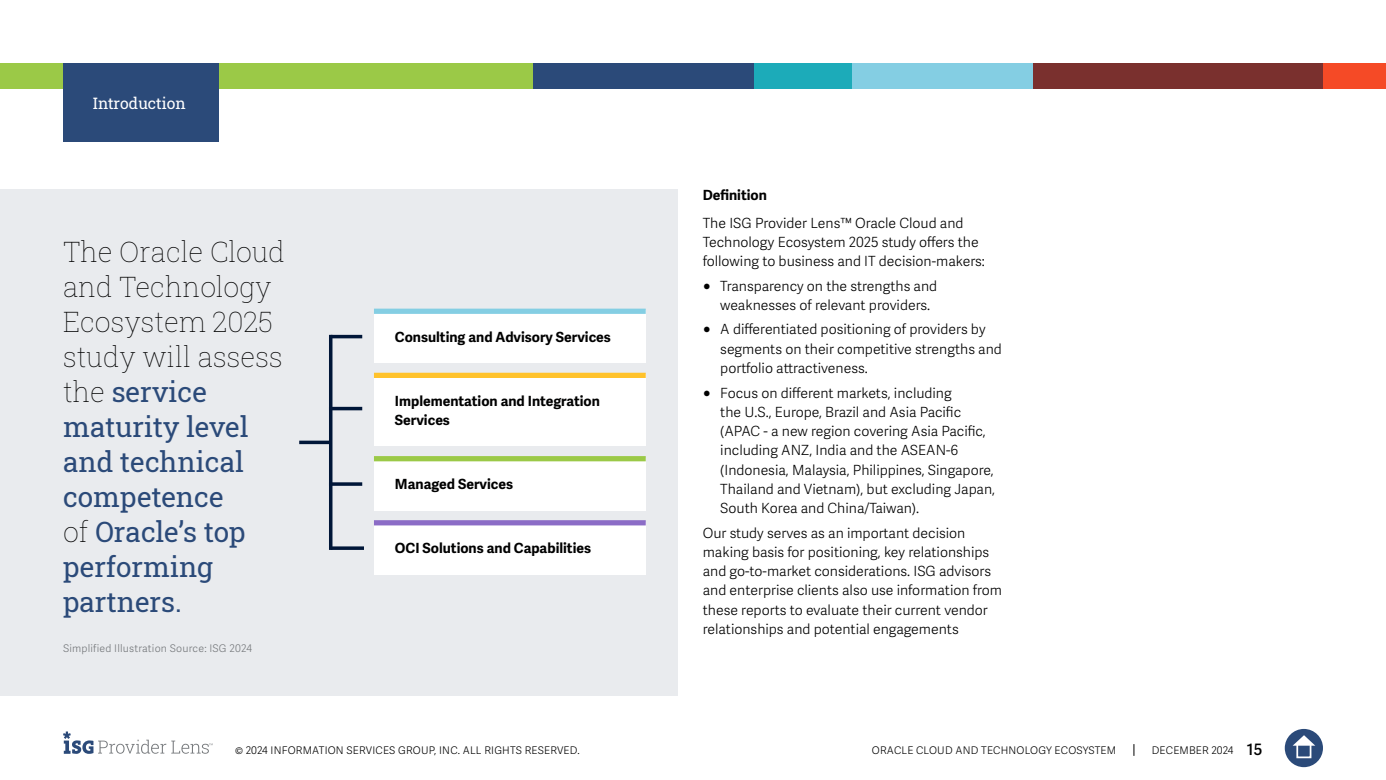
<style>
.page{position:relative;width:1386px;height:780px;background:#fff}
.page>*{position:absolute;margin:0;border:0;box-sizing:border-box;transform-origin:0 0}
.t1{font:28px/35px "Roboto Slab ISG P Regular";color:#2b4a79}
.t2{font:28px/35px "Roboto Slab ISG P Thin";color:#000}
.t3{font:15.75px "Roboto Slab ISG P Regular";color:#fff}
.t4{font:300 14px/19.2px "Adelle Sans";color:#000101}
.t5{font:700 14px/19.2px "Adelle Sans";color:#000101}
.t6{font:300 10.5px "Adelle Sans";letter-spacing:.02em;color:#000}
.t7{font:300 10.5px "Adelle Sans";letter-spacing:.02em;color:#75787b}
.s1{font-family:"Roboto Slab ISG P Thin";color:#000}
.s2{font-family:"Minion Pro";font-weight:400;font-size:21px;color:#000}
.s3{font-weight:600;font-size:15.75px}
</style>
<div class="page">
<svg style="left:1133px;top:744px;width:1px;height:12px"></svg>
<div style="left:1285px;top:729px;width:38px;height:38px;background:#2b4a79;border-radius:50%"></div>
<svg style="left:1293px;top:735px;width:22px;height:10px"></svg>
<div style="left:1296px;top:743px;width:15px;height:15px;border:2px solid #fff"></div>
<svg style="left:63px;top:731px;width:150px;height:23px"></svg>
<div style="left:0;top:63px;width:533px;height:25px;background:#9bc947"></div>
<div style="left:533px;top:63px;width:223px;height:25px;background:#2b4a79"></div>
<div style="left:850px;top:63px;width:184px;height:25px;background:#84cee3"></div>
<div style="left:1323px;top:63px;width:63px;height:25px;background:#f54a26"></div>
<div style="left:1033px;top:63px;width:290px;height:25px;background:#7a302e"></div>
<div style="left:754px;top:63px;width:98px;height:25px;background:#1cabb9"></div>
<div style="left:63px;top:63px;width:155px;height:79px;background:#2b4a79"></div>
<div style="left:0;top:189px;width:677px;height:506px;background:#e9ebee"></div>
<div style="left:374px;top:522px;width:272px;height:52px;background:#fff"></div>
<div style="left:374px;top:520px;width:272px;height:5px;background:#8b6cc6"></div>
<div style="left:374px;top:458px;width:272px;height:52px;background:#fff"></div>
<div style="left:374px;top:456px;width:272px;height:5px;background:#9bc947"></div>
<div style="left:374px;top:374px;width:272px;height:72px;background:#fff"></div>
<div style="left:374px;top:373px;width:272px;height:5px;background:#ffc22b"></div>
<div style="left:374px;top:310px;width:272px;height:53px;background:#fff"></div>
<div style="left:374px;top:308px;width:272px;height:6px;background:#84cee3"></div>
<hr style="left:331px;top:335px;width:31px;height:3px;background:#001638">
<svg style="left:299px;top:440px;width:30px;height:4px"></svg>
<hr style="left:329px;top:335px;width:3px;height:215px;background:#001638">
<hr style="left:329px;top:407px;width:33px;height:3px;background:#001638">
<svg style="left:332px;top:482px;width:30px;height:4px"></svg>
<svg style="left:332px;top:546px;width:32px;height:4px"></svg>
<p class="t3" style="left:93px;top:92px;width:94px">Introduction</p>
<h1 class="t2" style="left:63px;top:233px;width:223px">The Oracle Cloud and Technology<br>Ecosystem 2025 study will assess</h1>
<h1 class="t1" style="left:63px;top:373px;width:187px"><span class="s1">the</span> service maturity level and technical competence <span class="s1">of</span> Oracle’s top performing partners.</h1>
<p class="t7" style="left:63px;top:642px;width:190px">Simplified Illustration Source: ISG 2024</p>
<p class="t5" style="left:395px;top:327px;width:217px">Consulting and Advisory Services</p>
<p class="t5" style="left:395px;top:392px;width:207px">Implementation and Integration<br>Services</p>
<p class="t5" style="left:395px;top:475px;width:120px">Managed Services</p>
<p class="t5" style="left:395px;top:539px;width:198px">OCI Solutions and Capabilities</p>
<p class="t5" style="left:703px;top:185px;width:66px">Definition</p>
<p class="t4" style="left:703px;top:213px;width:284px">The ISG Provider Lens™ Oracle Cloud and<br>Technology Ecosystem 2025 study offers the following to business and IT decision-makers:</p>
<p class="t4" style="left:720px;top:276px;width:218px;text-indent:-18px"><span class="s2">•</span> Transparency on the strengths and weaknesses of relevant providers.</p>
<p class="t4" style="left:720px;top:320px;width:283px;text-indent:-18px"><span class="s2">•</span> A differentiated positioning of providers by segments on their competitive strengths and portfolio attractiveness.</p>
<p class="t4" style="left:720px;top:383px;width:276px;text-indent:-18px"><span class="s2">•</span> Focus on different markets, including<br>the U.S., Europe, Brazil and Asia Pacific (APAC - a new region covering Asia Pacific, including ANZ, India and the ASEAN-6 (Indonesia, Malaysia, Philippines, Singapore, Thailand and Vietnam), but excluding Japan, South Korea and China/Taiwan).</p>
<p class="t4" style="left:703px;top:523px;width:301px">Our study serves as an important decision making basis for positioning, key relationships and go-to-market considerations. ISG advisors and enterprise clients also use information from these reports to evaluate their current vendor relationships and potential engagements</p>
<p class="t6" style="left:235px;top:744px;width:346px">© 2024 INFORMATION SERVICES GROUP, INC. ALL RIGHTS RESERVED.</p>
<p class="t6" style="left:872px;top:744px;width:246px">ORACLE CLOUD AND TECHNOLOGY ECOSYSTEM</p>
<p class="t6" style="left:1152px;top:744px;width:112px">DECEMBER 2024 <span class="s3">15</span></p>
</div>
